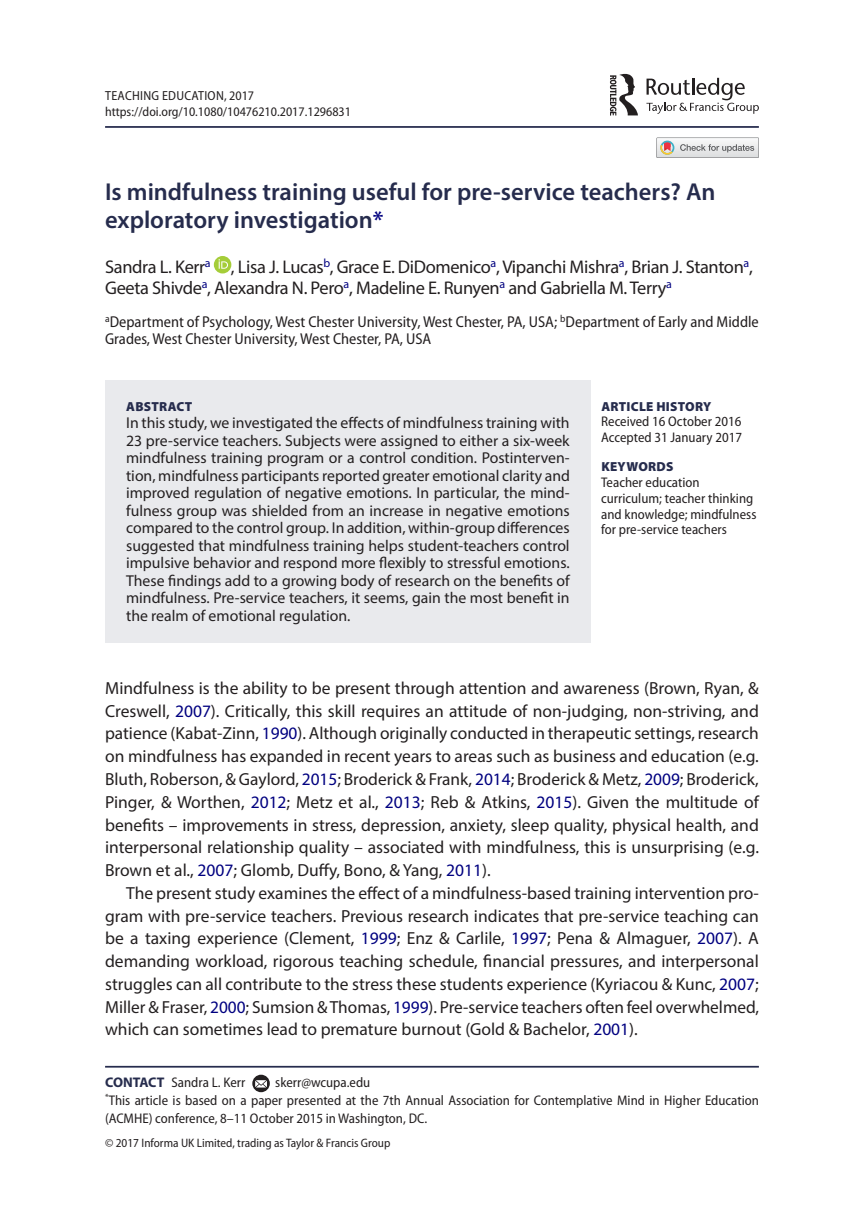
<style>
.page{position:relative;width:864px;height:1231px;background:#fff}
.page>*{position:absolute;margin:0;border:0;box-sizing:border-box;transform-origin:0 0}
.t1{font:600 24.5px/28px "Myriad Pro";color:#262c4d}
.t2{font:18.38px/21px "Myriad Pro";letter-spacing:-.02em;color:#231f20}
.t3{font:17.5px/22.8px "Myriad Pro";color:#231f20;text-align:justify}
.t4{font:15.75px/17.5px "Myriad Pro";color:#231f20;text-align:justify}
.t5{font:semi-condensed 15.75px/17.5px "Myriad Pro";color:#231f20}
.t6{font:semi-condensed 14px/15.8px "Myriad Pro";color:#231f20}
.t7{font:semi-condensed 13.12px/15.8px "Myriad Pro";color:#231f20}
.t8{font:900 13.12px "Myriad Pro";letter-spacing:.02em;color:#262c4d}
.t9{font:semi-condensed 12.25px "Myriad Pro";color:#231f20}
.s1{color:#000080}
.s2{font-weight:700;font-stretch:normal;color:#262c4d}
</style>
<div class="page">
<hr style="left:105px;top:126px;width:653px;height:2px;background:#262c4d">
<div style="left:105px;top:380px;width:485px;height:262px;background:#e9eaed"></div>
<div style="left:214px;top:256px;width:17px;height:17px;background:#a5cd39;border-radius:50%"></div>
<svg style="left:218px;top:259px;width:10px;height:10px"></svg>
<hr style="left:105px;top:1065px;width:653px;height:2px;background:#262c4d">
<svg style="left:252px;top:1074px;width:18px;height:18px"></svg>
<svg style="left:255px;top:1080px;width:12px;height:7px"></svg>
<svg style="left:646px;top:78px;width:112px;height:36px"></svg>
<svg style="left:610px;top:74px;width:27px;height:42px"></svg>
<svg style="left:656px;top:137px;width:102px;height:21px"></svg>
<p class="t7" style="left:105px;top:88px;width:247px">Teaching Education, 2017 https://doi.org/10.1080/10476210.2017.1296831</p>
<h1 class="t1" style="left:105px;top:177px;width:611px">Is mindfulness training useful for pre-service teachers? An exploratory investigation<span class="s1">*</span></h1>
<p class="t2" style="left:105px;top:256px;width:649px">Sandra L. Kerr<sup>a</sup> , Lisa J. Lucas<sup>b</sup>, Grace E. DiDomenico<sup>a</sup>, Vipanchi Mishra<sup>a</sup>, Brian J. Stanton<sup>a</sup>,<br>Geeta Shivde<sup>a</sup>, Alexandra N. Pero<sup>a</sup>, Madeline E. Runyen<sup>a</sup> and Gabriella M. Terry<sup>a</sup></p>
<p class="t5" style="left:105px;top:313px;width:655px"><sup>a</sup>Department of Psychology, West Chester University, West Chester, PA, USA; <sup>b</sup>Department of Early and Middle<br>Grades, West Chester University, West Chester, PA, USA</p>
<p class="t8" style="left:126px;top:399px;width:68px">ABSTRACT</p>
<p class="t4" style="left:126px;top:414px;width:445px">In this study, we investigated the effects of mindfulness training with 23 pre-service teachers. Subjects were assigned to either a six-week mindfulness training program or a control condition. Postinterven&shy;tion, mindfulness participants reported greater emotional clarity and improved regulation of negative emotions. In particular, the mind&shy;fulness group was shielded from an increase in negative emotions compared to the control group. In addition, within-group differences suggested that mindfulness training helps student-teachers control impulsive behavior and respond more flexibly to stressful emotions.<br>These findings add to a growing body of research on the benefits of mindfulness. Pre-service teachers, it seems, gain the most benefit in the realm of emotional regulation.</p>
<p class="t8" style="left:601px;top:398px;width:111px">ARTICLE HISTORY</p>
<p class="t6" style="left:601px;top:414px;width:142px">Received 16 October 2016<br>Accepted 31 January 2017</p>
<p class="t8" style="left:601px;top:459px;width:74px">KEYWORDS</p>
<p class="t6" style="left:601px;top:475px;width:157px">Teacher education curriculum; teacher thinking and knowledge; mindfulness for pre-service teachers</p>
<p class="t3" style="left:105px;top:676px;width:655px">Mindfulness is the ability to be present through attention and awareness (Brown, Ryan, &amp; Creswell, <span class="s1">2007</span>). Critically, this skill requires an attitude of non-judging, non-striving, and patience (Kabat-Zinn, <span class="s1">1990</span>). Although originally conducted in therapeutic settings, research on mindfulness has expanded in recent years to areas such as business and education (e.g.<br>Bluth, Roberson, &amp; Gaylord, <span class="s1">2015</span>; Broderick &amp; Frank, <span class="s1">2014</span>; Broderick &amp; Metz, <span class="s1">2009</span>; Broderick, Pinger, &amp; Worthen, <span class="s1">2012</span>; Metz et al., <span class="s1">2013</span>; Reb &amp; Atkins, <span class="s1">2015</span>). Given the multitude of benefits – improvements in stress, depression, anxiety, sleep quality, physical health, and interpersonal relationship quality – associated with mindfulness, this is unsurprising (e.g.<br>Brown et al., <span class="s1">2007</span>; Glomb, Duffy, Bono, &amp; Yang, <span class="s1">2011</span>).</p>
<p class="t3" style="left:105px;top:881px;width:655px;text-indent:21px">The present study examines the effect of a mindfulness-based training intervention pro&shy;gram with pre-service teachers. Previous research indicates that pre-service teaching can be a taxing experience (Clement, <span class="s1">1999</span>; Enz &amp; Carlile, <span class="s1">1997</span>; Pena &amp; Almaguer, <span class="s1">2007</span>). A demanding workload, rigorous teaching schedule, financial pressures, and interpersonal struggles can all contribute to the stress these students experience (Kyriacou &amp; Kunc, <span class="s1">2007</span>; Miller &amp; Fraser, <span class="s1">2000</span>; Sumsion &amp; Thomas, <span class="s1">1999</span>). Pre-service teachers often feel overwhelmed, which can sometimes lead to premature burnout (Gold &amp; Bachelor, <span class="s1">2001</span>).</p>
<p class="t6" style="left:105px;top:1074px;width:655px;line-height:17.5px;text-indent:170px">skerr@wcupa.edu<br><sup>*</sup>This article is based on a paper presented at the 7th Annual Association for Contemplative Mind in Higher Education (ACMHE) conference, 8–11 October 2015 in Washington, DC.</p>
<p class="t6" style="left:105px;top:1075px;width:142px"><span class="s2">CONTACT</span> Sandra L. Kerr</p>
<p class="t9" style="left:105px;top:1135px;width:286px">© 2017 Informa UK Limited, trading as Taylor &amp; Francis Group</p>
</div>
